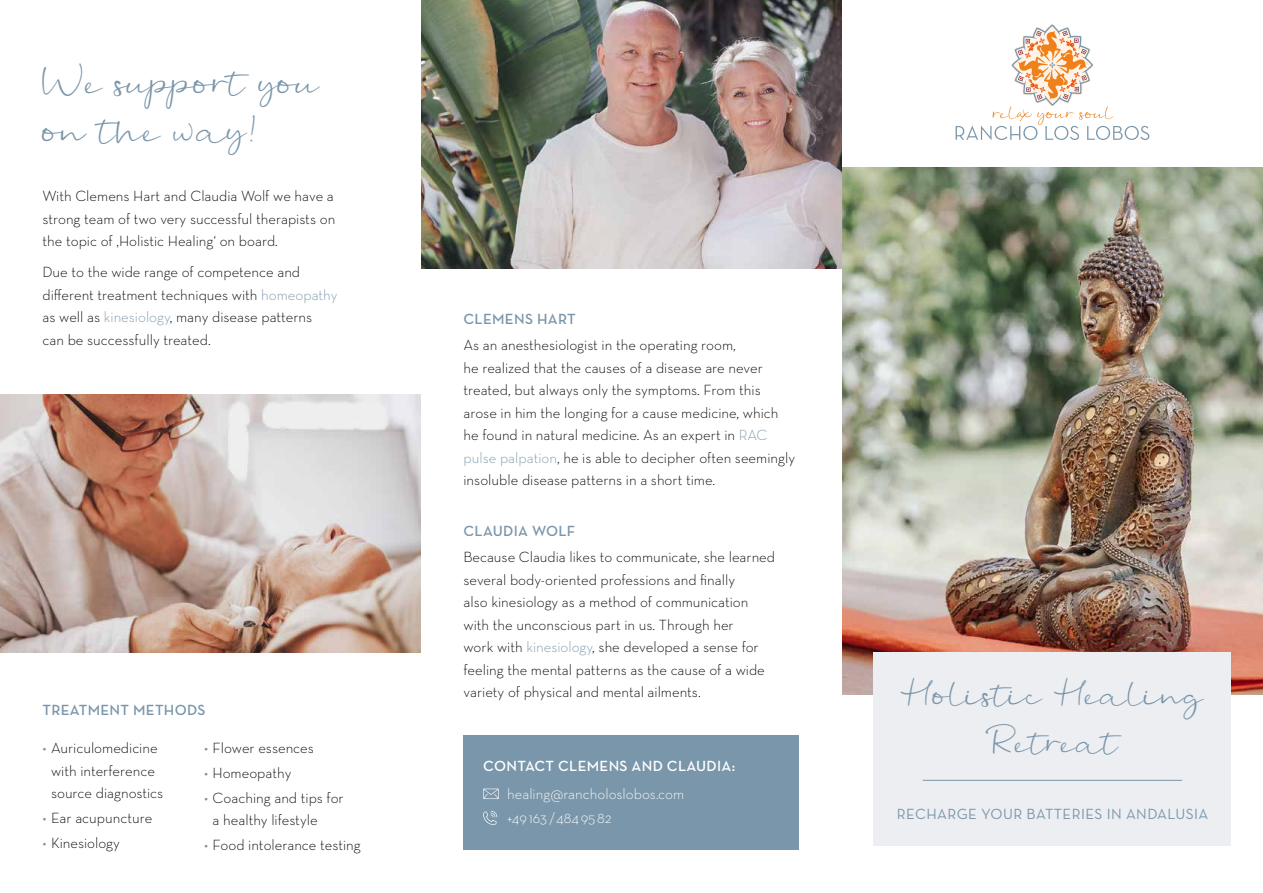
<style>
.page{position:relative;width:1263px;height:893px;background:#fff}
.page>*{position:absolute;margin:0;border:0;box-sizing:border-box;transform-origin:0 0}
.t1{font:45px/48px "Michael";color:#7a96aa}
.t2{font:40.5px/48px "Michael";color:#7a96aa;text-align:center}
.t3{font:300 15px/22.5px "Neutra Text";color:#000}
.t4{font:300 15px/24px "Neutra Text";color:#fff}
.t5{font:600 15px "Neutra Text";letter-spacing:.02em;color:#7a96aa}
.t6{font:15px "Neutra Text";letter-spacing:.025em;color:#7a96aa}
.t7{font:600 15px "Neutra Text";letter-spacing:.02em;color:#fff}
.s1{color:#7a96aa}
</style>
<div class="page">
<img style="left:0;top:394px;width:421px;height:258px">
<img style="left:421px;top:0;width:421px;height:269px">
<div style="left:463px;top:735px;width:336px;height:115px;background:#7a96aa"></div>
<svg style="left:483px;top:789px;width:16px;height:10px"></svg>
<svg style="left:483px;top:811px;width:14px;height:14px"></svg>
<img style="left:842px;top:168px;width:421px;height:526px">
<svg style="left:955px;top:24px;width:194px;height:116px"></svg>
<div style="left:874px;top:652px;width:357px;height:194px;background:#eceef2"></div>
<hr style="left:923px;top:780px;width:259px;height:1px;background:#7a96aa">
<h1 class="t1" style="left:43px;top:60px;width:279px">We support you on the way!</h1>
<p class="t3" style="left:43px;top:184px;width:294px;text-align:justify">With Clemens Hart and Claudia Wolf we have a strong team of two very successful therapists on the topic of ‚Holistic Healing‘ on board.</p>
<p class="t3" style="left:43px;top:260px;width:297px">Due to the wide range of competence and different treatment techniques with <span class="s1">homeopathy </span>as well as <span class="s1">kinesiology</span>, many disease patterns can be successfully treated.</p>
<p class="t5" style="left:43px;top:701px;width:165px">TREATMENT METHODS</p>
<p class="t3" style="left:43px;top:737px;width:122px;text-align:center"><span class="s1">•</span> Auriculomedicine with interference source diagnostics</p>
<p class="t3" style="left:43px;top:806px;width:111px"><span class="s1">•</span> Ear acupuncture</p>
<p class="t3" style="left:43px;top:831px;width:79px"><span class="s1">•</span> Kinesiology</p>
<p class="t3" style="left:204px;top:737px;width:111px"><span class="s1">•</span> Flower essences</p>
<p class="t3" style="left:204px;top:761px;width:89px"><span class="s1">•</span> Homeopathy</p>
<p class="t3" style="left:213px;top:786px;width:133px;text-indent:-9px"><span class="s1">•</span> Coaching and tips for a healthy lifestyle</p>
<p class="t3" style="left:204px;top:833px;width:158px"><span class="s1">•</span> Food intolerance testing</p>
<p class="t5" style="left:463px;top:309px;width:114px">CLEMENS HART</p>
<p class="t3" style="left:463px;top:334px;width:333px">As an anesthesiologist in the operating room,<br>he realized that the causes of a disease are never treated, but always only the symptoms. From this arose in him the longing for a cause medicine, which he found in natural medicine. As an expert in <span class="s1">RAC pulse palpation</span>, he is able to decipher often seemingly insoluble disease patterns in a short time.</p>
<p class="t5" style="left:463px;top:521px;width:113px">CLAUDIA WOLF</p>
<p class="t3" style="left:463px;top:546px;width:313px">Because Claudia likes to communicate, she learned several body-oriented professions and finally<br>also kinesiology as a method of communication with the unconscious part in us. Through her<br>work with <span class="s1">kinesiology</span>, she developed a sense for feeling the mental patterns as the cause of a wide variety of physical and mental ailments.</p>
<p class="t7" style="left:483px;top:756px;width:254px">CONTACT CLEMENS AND CLAUDIA:</p>
<p class="t4" style="left:507px;top:781px;width:179px">healing@rancholoslobos.com +49163 /4849582</p>
<h2 class="t2" style="left:901px;top:672px;width:305px">Holistic Healing<br>Retreat</h2>
<p class="t6" style="left:897px;top:805px;width:313px">RECHARGE YOUR BATTERIES IN ANDALUSIA</p>
</div>
